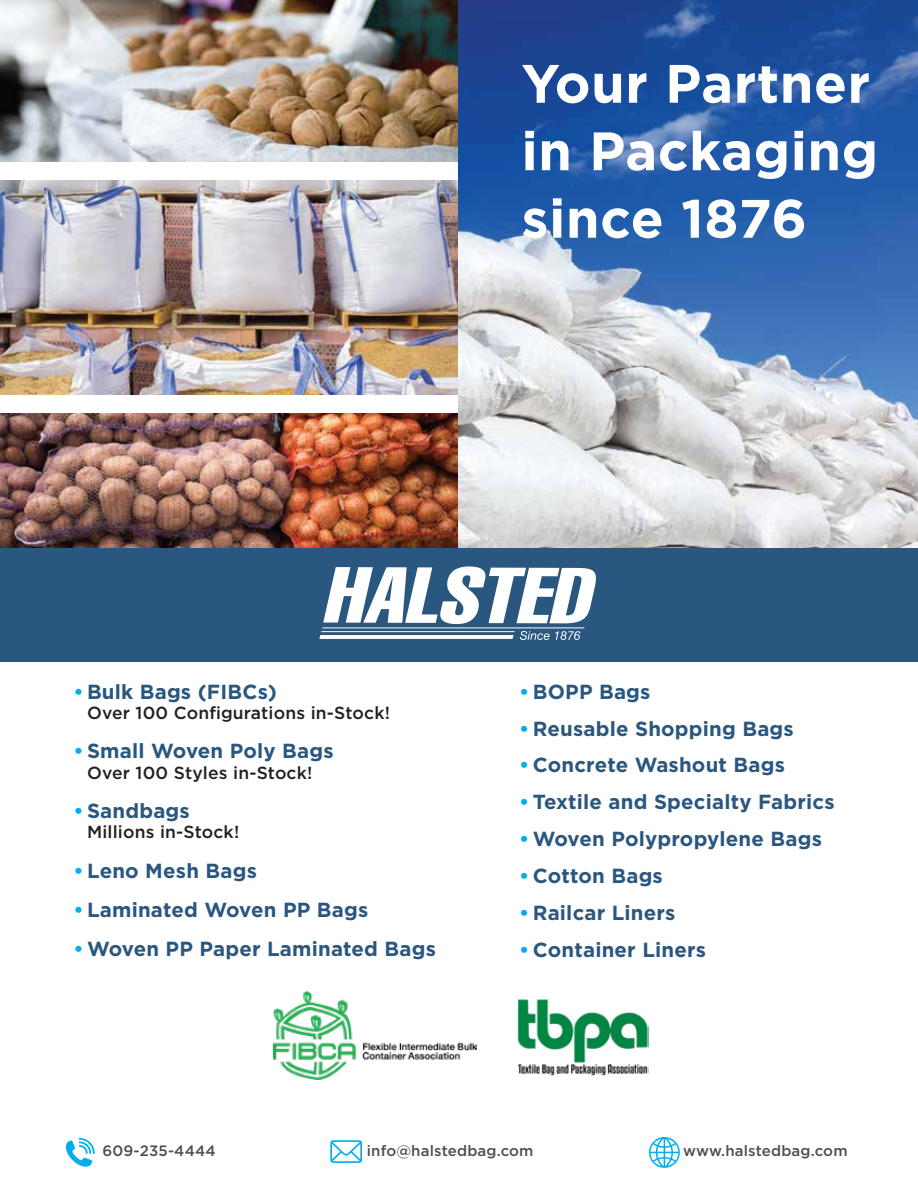
<style>
.page{position:relative;width:918px;height:1188px;background:#fff}
.page>*{position:absolute;margin:0;border:0;box-sizing:border-box;transform-origin:0 0}
.t1{font:700 54px/67.5px "Gotham";letter-spacing:.01em;color:#fff}
.t2{font:700 20.4px "Gotham";letter-spacing:.01em;color:#2a577f}
.t3{font:500 17.4px "Gotham";letter-spacing:.01em;color:#231f20}
.t4{font:500 15px "Gotham";letter-spacing:.01em;color:#4d4e4e}
.s1{color:#00aeef}
</style>
<div class="page">
<svg style="left:66px;top:1138px;width:29px;height:29px"></svg>
<svg style="left:330px;top:1140px;width:32px;height:23px"></svg>
<svg style="left:649px;top:1137px;width:31px;height:31px"></svg>
<img style="left:0;top:180px;width:458px;height:215px">
<img style="left:0;top:0;width:458px;height:162px">
<img style="left:0;top:413px;width:458px;height:135px">
<img style="left:458px;top:0;width:460px;height:548px">
<div style="left:0;top:548px;width:918px;height:113px;background:#2a5780"></div>
<svg style="left:323px;top:566px;width:273px;height:58px"></svg>
<svg style="left:520px;top:631px;width:60px;height:9px"></svg>
<hr style="left:321px;top:631px;width:194px;height:1px;background:#fff">
<svg style="left:319px;top:635px;width:195px;height:4px"></svg>
<hr style="left:322px;top:627px;width:262px;height:1px;background:#fff">
<img style="left:274px;top:991px;width:202px;height:89px">
<img style="left:517px;top:999px;width:131px;height:77px">
<h1 class="t1" style="left:521px;top:53px;width:358px">Your Partner in Packaging since 1876</h1>
<p class="t2" style="left:74px;top:682px;width:205px"><span class="s1">•</span> Bulk Bags (FIBCs)</p>
<p class="t3" style="left:87px;top:705px;width:304px">Over 100 Configurations in-Stock!</p>
<p class="t2" style="left:74px;top:742px;width:262px"><span class="s1">•</span> Small Woven Poly Bags</p>
<p class="t3" style="left:87px;top:765px;width:227px">Over 100 Styles in-Stock!</p>
<p class="t2" style="left:74px;top:802px;width:118px"><span class="s1">•</span> Sandbags</p>
<p class="t3" style="left:87px;top:824px;width:154px">Millions in-Stock!</p>
<p class="t2" style="left:74px;top:861px;width:185px"><span class="s1">•</span> Leno Mesh Bags</p>
<p class="t2" style="left:74px;top:901px;width:296px"><span class="s1">•</span> Laminated Woven PP Bags</p>
<p class="t2" style="left:74px;top:940px;width:364px"><span class="s1">•</span>Woven PP Paper Laminated Bags</p>
<p class="t2" style="left:519px;top:682px;width:133px"><span class="s1">•</span> BOPP Bags</p>
<p class="t2" style="left:519px;top:719px;width:276px"><span class="s1">•</span> Reusable Shopping Bags</p>
<p class="t2" style="left:519px;top:756px;width:267px"><span class="s1">•</span> Concrete Washout Bags</p>
<p class="t2" style="left:519px;top:793px;width:317px"><span class="s1">•</span> Textile and Specialty Fabrics</p>
<p class="t2" style="left:519px;top:830px;width:304px"><span class="s1">•</span> Woven Polypropylene Bags</p>
<p class="t2" style="left:519px;top:867px;width:145px"><span class="s1">•</span> Cotton Bags</p>
<p class="t2" style="left:519px;top:904px;width:158px"><span class="s1">•</span> Railcar Liners</p>
<p class="t2" style="left:519px;top:941px;width:188px"><span class="s1">•</span> Container Liners</p>
<p class="t4" style="left:102px;top:1144px;width:115px">609-235-4444</p>
<p class="t4" style="left:367px;top:1144px;width:168px">info@halstedbag.com</p>
<p class="t4" style="left:683px;top:1144px;width:166px">www.halstedbag.com</p>
</div>
